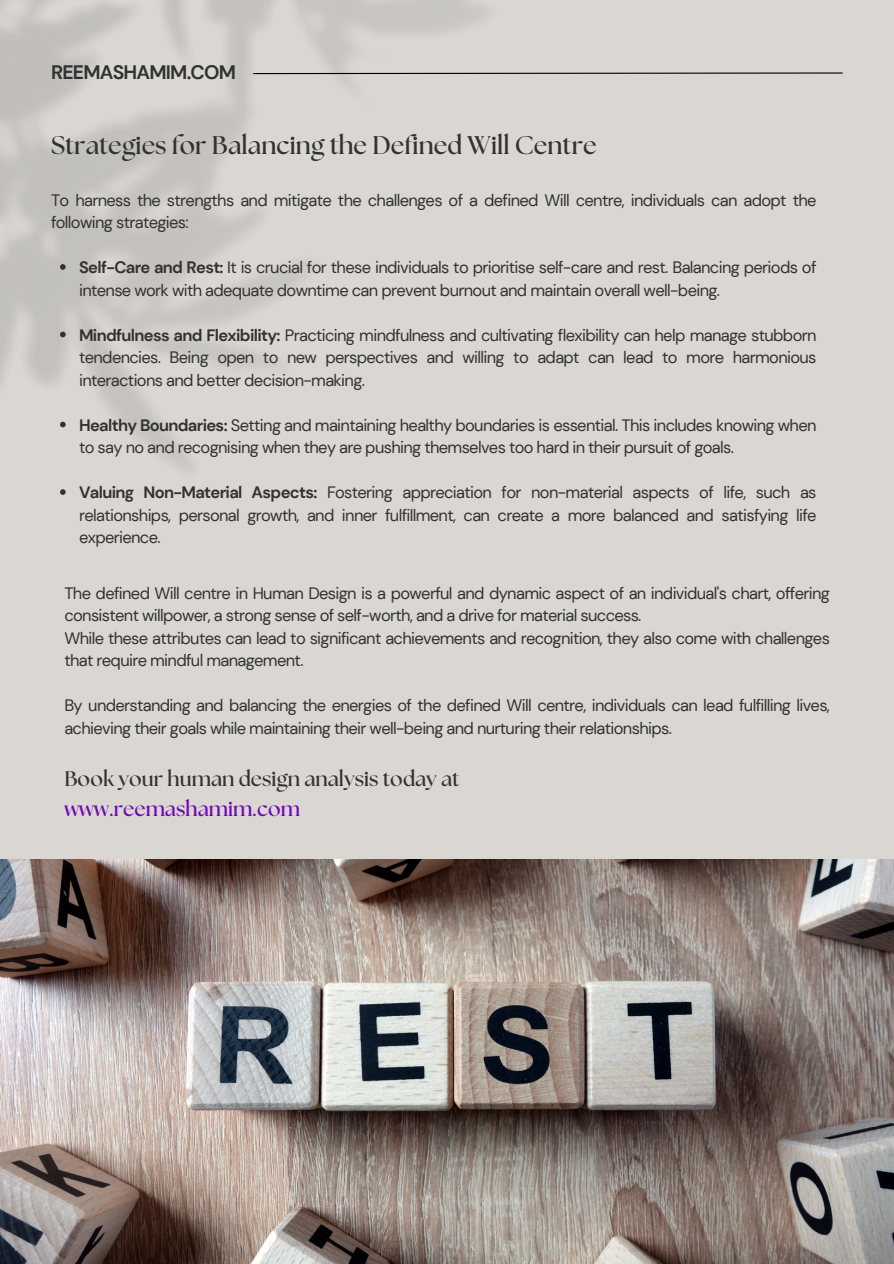
<style>
.page{position:relative;width:894px;height:1264px;background:#fff}
.page>*{position:absolute;margin:0;border:0;box-sizing:border-box;transform-origin:0 0}
.t1{font:700 25.5px "The Seasons";color:#323232}
.t2{font:700 21px/30.3px "The Seasons";color:#323232}
.t3{font:700 19.5px "DM Sans";letter-spacing:-.04em;color:#323232}
.t4{font:16.5px/22.5px "DM Sans";letter-spacing:-.04em;color:#323232}
.s1{font-weight:700}
.s2{color:#7305b6}
</style>
<div class="page">
<div style="left:0;top:0;width:893px;height:1263px;background:#dad7d2"></div>
<svg style="left:252px;top:72px;width:591px;height:3px"></svg>
<img style="left:0;top:859px;width:893px;height:404px">
<svg style="left:60px;top:264px;width:6px;height:6px"></svg>
<svg style="left:60px;top:332px;width:6px;height:5px"></svg>
<svg style="left:60px;top:422px;width:6px;height:5px"></svg>
<svg style="left:60px;top:489px;width:6px;height:6px"></svg>
<h1 class="t3" style="left:51px;top:60px;width:186px">REEMASHAMIM.COM</h1>
<h2 class="t1" style="left:51px;top:133px;width:547px">Strategies for Balancing the Defined Will Centre</h2>
<p class="t4" style="left:51px;top:189px;width:766px">To harness the strengths and mitigate the challenges of a defined Will centre, individuals can adopt the following strategies:</p>
<p class="t4" style="left:79px;top:256px;width:738px"><span class="s1">Self-Care and Rest:</span> It is crucial for these individuals to prioritise self-care and rest. Balancing periods of intense work with adequate downtime can prevent burnout and maintain overall well-being.</p>
<p class="t4" style="left:79px;top:324px;width:738px;text-align:justify"><span class="s1">Mindfulness and Flexibility:</span> Practicing mindfulness and cultivating flexibility can help manage stubborn tendencies. Being open to new perspectives and willing to adapt can lead to more harmonious interactions and better decision-making.</p>
<p class="t4" style="left:79px;top:414px;width:738px"><span class="s1">Healthy Boundaries:</span> Setting and maintaining healthy boundaries is essential. This includes knowing when to say no and recognising when they are pushing themselves too hard in their pursuit of goals.</p>
<p class="t4" style="left:79px;top:481px;width:738px;text-align:justify"><span class="s1">Valuing Non-Material Aspects:</span> Fostering appreciation for non-material aspects of life, such as relationships, personal growth, and inner fulfillment, can create a more balanced and satisfying life experience.</p>
<p class="t4" style="left:64px;top:581px;width:766px">The defined Will centre in Human Design is a powerful and dynamic aspect of an individual's chart, offering consistent willpower, a strong sense of self-worth, and a drive for material success.</p>
<p class="t4" style="left:64px;top:626px;width:766px">While these attributes can lead to significant achievements and recognition, they also come with challenges that require mindful management.</p>
<p class="t4" style="left:64px;top:694px;width:766px">By understanding and balancing the energies of the defined Will centre, individuals can lead fulfilling lives, achieving their goals while maintaining their well-being and nurturing their relationships.</p>
<h3 class="t2" style="left:64px;top:764px;width:396px">Book your human design analysis today at <span class="s2">www.reemashamim.com</span></h3>
</div>
